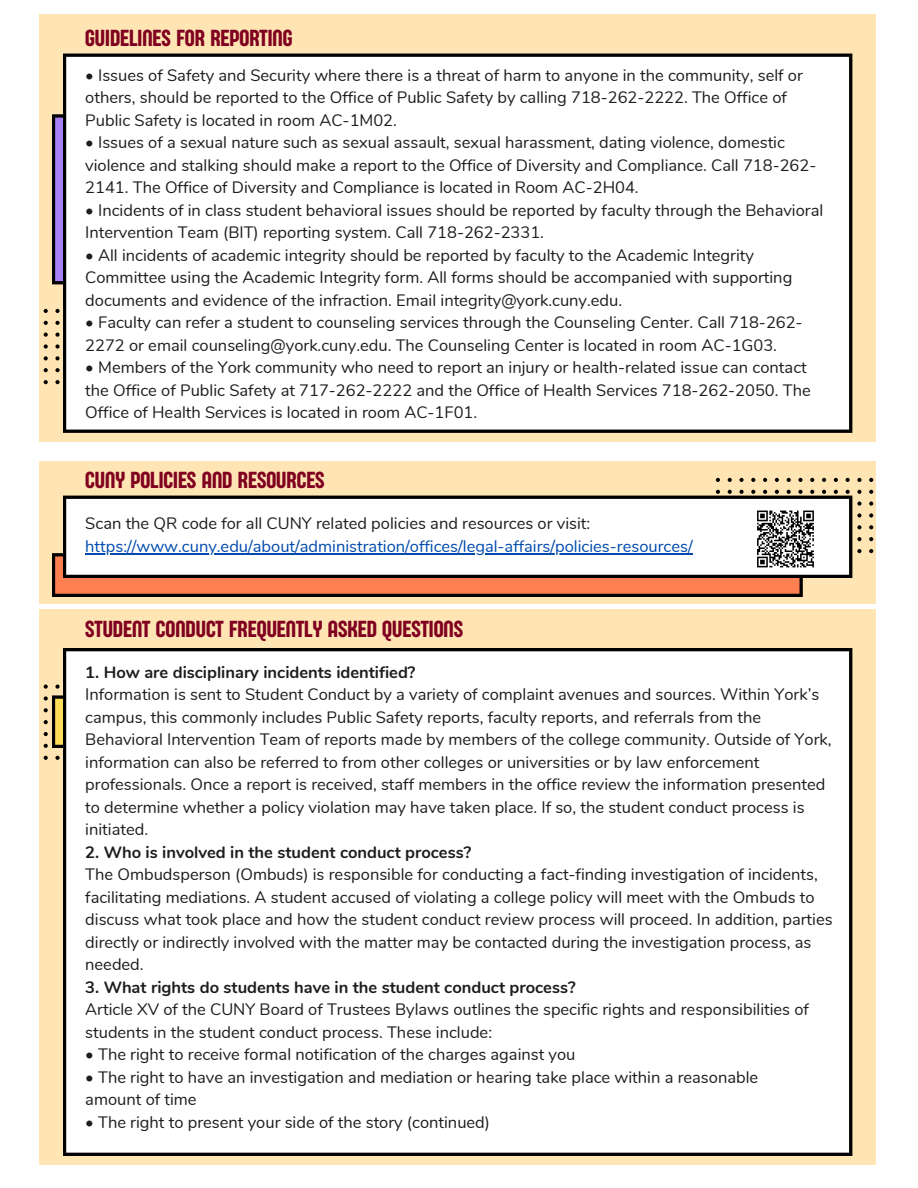
<style>
.page{position:relative;width:918px;height:1188px;background:#fff}
.page>*{position:absolute;margin:0;border:0;box-sizing:border-box;transform-origin:0 0}
.t1{font:24px "Sugo Pro Display";color:#800020}
.t2{font:16.5px/22.5px "Nunito";color:#1d1d1b}
.t3{font:700 16.5px "Nunito";color:#1d1d1b}
.t4{font:16.5px "Nunito";color:#004aad}
</style>
<div class="page">
<div style="left:40px;top:14px;width:836px;height:428px;background:#ffe5b4"></div>
<div style="left:40px;top:461px;width:836px;height:143px;background:#ffe5b4"></div>
<div style="left:40px;top:610px;width:836px;height:555px;background:#ffe5b4"></div>
<svg style="left:44px;top:309px;width:4px;height:4px"></svg>
<svg style="left:55px;top:309px;width:5px;height:4px"></svg>
<svg style="left:44px;top:321px;width:4px;height:4px"></svg>
<svg style="left:55px;top:321px;width:5px;height:4px"></svg>
<svg style="left:44px;top:333px;width:4px;height:4px"></svg>
<svg style="left:55px;top:333px;width:5px;height:4px"></svg>
<svg style="left:44px;top:344px;width:4px;height:5px"></svg>
<svg style="left:55px;top:344px;width:5px;height:5px"></svg>
<svg style="left:44px;top:356px;width:4px;height:4px"></svg>
<svg style="left:55px;top:356px;width:5px;height:4px"></svg>
<svg style="left:44px;top:368px;width:4px;height:4px"></svg>
<svg style="left:55px;top:368px;width:5px;height:4px"></svg>
<svg style="left:44px;top:380px;width:4px;height:4px"></svg>
<svg style="left:55px;top:380px;width:5px;height:4px"></svg>
<svg style="left:716px;top:478px;width:4px;height:4px"></svg>
<svg style="left:728px;top:478px;width:4px;height:4px"></svg>
<svg style="left:739px;top:478px;width:5px;height:4px"></svg>
<svg style="left:751px;top:478px;width:4px;height:4px"></svg>
<svg style="left:763px;top:478px;width:4px;height:4px"></svg>
<svg style="left:775px;top:478px;width:4px;height:4px"></svg>
<svg style="left:787px;top:478px;width:4px;height:4px"></svg>
<svg style="left:716px;top:490px;width:4px;height:4px"></svg>
<svg style="left:728px;top:490px;width:4px;height:4px"></svg>
<svg style="left:739px;top:490px;width:5px;height:4px"></svg>
<svg style="left:751px;top:490px;width:4px;height:4px"></svg>
<svg style="left:763px;top:490px;width:4px;height:4px"></svg>
<svg style="left:775px;top:490px;width:4px;height:4px"></svg>
<svg style="left:787px;top:490px;width:4px;height:4px"></svg>
<svg style="left:798px;top:478px;width:5px;height:4px"></svg>
<svg style="left:810px;top:478px;width:4px;height:4px"></svg>
<svg style="left:822px;top:478px;width:4px;height:4px"></svg>
<svg style="left:834px;top:478px;width:4px;height:4px"></svg>
<svg style="left:846px;top:478px;width:4px;height:4px"></svg>
<svg style="left:857px;top:478px;width:5px;height:4px"></svg>
<svg style="left:869px;top:478px;width:4px;height:4px"></svg>
<svg style="left:798px;top:490px;width:5px;height:4px"></svg>
<svg style="left:810px;top:490px;width:4px;height:4px"></svg>
<svg style="left:822px;top:490px;width:4px;height:4px"></svg>
<svg style="left:834px;top:490px;width:4px;height:4px"></svg>
<svg style="left:846px;top:490px;width:4px;height:4px"></svg>
<svg style="left:857px;top:490px;width:5px;height:4px"></svg>
<svg style="left:869px;top:490px;width:4px;height:4px"></svg>
<svg style="left:857px;top:501px;width:5px;height:5px"></svg>
<svg style="left:869px;top:501px;width:4px;height:5px"></svg>
<svg style="left:857px;top:513px;width:5px;height:5px"></svg>
<svg style="left:869px;top:513px;width:4px;height:5px"></svg>
<svg style="left:857px;top:525px;width:5px;height:4px"></svg>
<svg style="left:869px;top:525px;width:4px;height:4px"></svg>
<svg style="left:857px;top:537px;width:5px;height:4px"></svg>
<svg style="left:869px;top:537px;width:4px;height:4px"></svg>
<svg style="left:857px;top:549px;width:5px;height:4px"></svg>
<svg style="left:869px;top:549px;width:4px;height:4px"></svg>
<svg style="left:44px;top:685px;width:4px;height:4px"></svg>
<svg style="left:55px;top:685px;width:5px;height:4px"></svg>
<svg style="left:44px;top:756px;width:4px;height:4px"></svg>
<svg style="left:55px;top:756px;width:5px;height:4px"></svg>
<svg style="left:52px;top:553px;width:751px;height:44px;background:#d06741"></svg>
<svg style="left:44px;top:695px;width:19px;height:53px"></svg>
<div style="left:63px;top:54px;width:789px;height:379px;background:#fff"></div>
<svg style="left:63px;top:496px;width:789px;height:82px;background:#e5e6e7"></svg>
<div style="left:63px;top:648px;width:789px;height:508px;background:#fff"></div>
<div style="left:754px;top:507px;width:63px;height:63px;background:#fff"></div>
<svg style="left:751px;top:501px;width:64px;height:67px"></svg>
<hr style="left:85px;top:553px;width:608px;height:1px;background:#004aad">
<p class="t1" style="left:85px;top:24px;width:209px">GUIDELINES FOR REPORTING</p>
<p class="t2" style="left:85px;top:64px;width:719px">• Issues of Safety and Security where there is a threat of harm to anyone in the community, self or others, should be reported to the Office of Public Safety by calling 718-262-2222. The Office of<br>Public Safety is located in room AC-1M02.</p>
<p class="t2" style="left:85px;top:131px;width:733px">• Issues of a sexual nature such as sexual assault, sexual harassment, dating violence, domestic violence and stalking should make a report to the Office of Diversity and Compliance. Call 718-262-<br>2141. The Office of Diversity and Compliance is located in Room AC-2H04.</p>
<p class="t2" style="left:85px;top:199px;width:739px">• Incidents of in class student behavioral issues should be reported by faculty through the Behavioral<br>Intervention Team (BIT) reporting system. Call 718-262-2331.</p>
<p class="t2" style="left:85px;top:244px;width:709px">• All incidents of academic integrity should be reported by faculty to the Academic Integrity<br>Committee using the Academic Integrity form. All forms should be accompanied with supporting documents and evidence of the infraction. Email integrity@york.cuny.edu.</p>
<p class="t2" style="left:85px;top:311px;width:719px">• Faculty can refer a student to counseling services through the Counseling Center. Call 718-262-<br>2272 or email counseling@york.cuny.edu. The Counseling Center is located in room AC-1G03.</p>
<p class="t2" style="left:85px;top:356px;width:727px">• Members of the York community who need to report an injury or health-related issue can contact the Office of Public Safety at 717-262-2222 and the Office of Health Services 718-262-2050. The<br>Office of Health Services is located in room AC-1F01.</p>
<p class="t1" style="left:85px;top:466px;width:241px">CUNY POLICIES AND RESOURCES</p>
<p class="t2" style="left:85px;top:513px;width:507px">Scan the QR code for all CUNY related policies and resources or visit:</p>
<p class="t4" style="left:85px;top:535px;width:609px">https://www.cuny.edu/about/administration/offices/legal-affairs/policies-resources/</p>
<p class="t1" style="left:85px;top:615px;width:379px">STUDENT CONDUCT FREQUENTLY ASKED QUESTIONS</p>
<p class="t3" style="left:85px;top:661px;width:332px">1. How are disciplinary incidents identified?</p>
<p class="t2" style="left:85px;top:683px;width:748px">Information is sent to Student Conduct by a variety of complaint avenues and sources. Within York’s campus, this commonly includes Public Safety reports, faculty reports, and referrals from the Behavioral Intervention Team of reports made by members of the college community. Outside of York, information can also be referred to from other colleges or universities or by law enforcement professionals. Once a report is received, staff members in the office review the information presented to determine whether a policy violation may have taken place. If so, the student conduct process is initiated.</p>
<p class="t3" style="left:85px;top:841px;width:388px">2. Who is involved in the student conduct process?</p>
<p class="t2" style="left:85px;top:863px;width:749px">The Ombudsperson (Ombuds) is responsible for conducting a fact-finding investigation of incidents, facilitating mediations. A student accused of violating a college policy will meet with the Ombuds to discuss what took place and how the student conduct review process will proceed. In addition, parties directly or indirectly involved with the matter may be contacted during the investigation process, as needed.</p>
<p class="t3" style="left:85px;top:976px;width:492px">3. What rights do students have in the student conduct process?</p>
<p class="t2" style="left:85px;top:998px;width:725px">Article XV of the CUNY Board of Trustees Bylaws outlines the specific rights and responsibilities of students in the student conduct process. These include:</p>
<p class="t2" style="left:85px;top:1043px;width:492px">• The right to receive formal notification of the charges against you</p>
<p class="t2" style="left:85px;top:1066px;width:674px">• The right to have an investigation and mediation or hearing take place within a reasonable</p>
<p class="t2" style="left:85px;top:1088px;width:113px">amount of time</p>
<p class="t2" style="left:85px;top:1111px;width:406px">• The right to present your side of the story (continued)</p>
</div>
